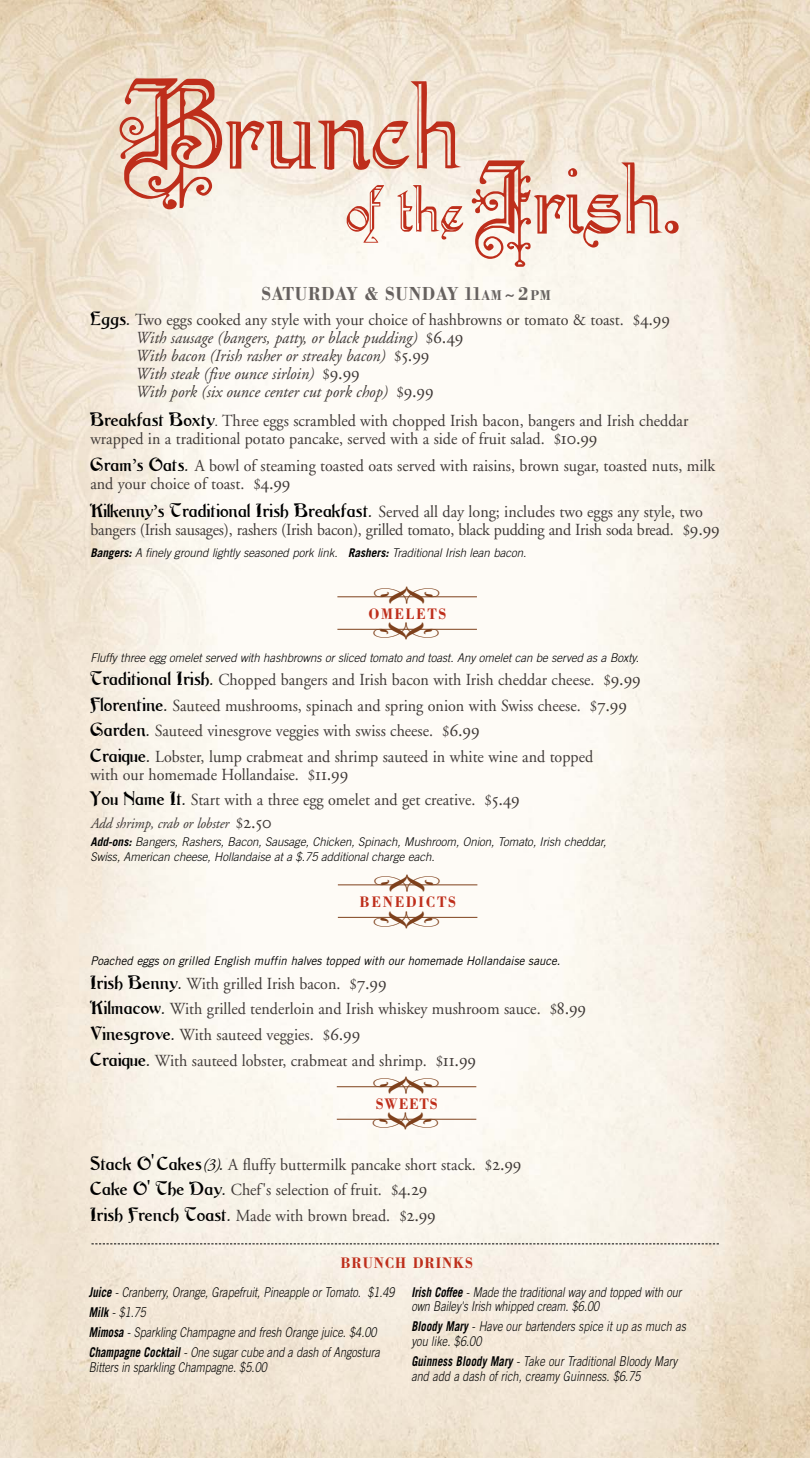
<style>
.page{position:relative;width:810px;height:1458px;background:#fff}
.page>*{position:absolute;margin:0;border:0;box-sizing:border-box;transform-origin:0 0}
.t1{font:109.2px "Kelly Ann Gothic";letter-spacing:-.025em;color:#be2e1b}
.t2{font:58.2px "Kelly Ann Gothic";color:#be2e1b}
.t3{font:700 19.5px "Bodoni";letter-spacing:.03em;color:#66615f;scale:.9 1}
.t4{font:16.8px/25.5px "Adobe Garamond";color:#3f3937;scale:.95 1}
.t5{font:italic 16.8px/18px "Adobe Garamond";color:#3f3937;scale:.95 1}
.t6{font:700 15.75px "Bodoni";letter-spacing:.06em;color:#be2e1b;scale:.9 1}
.t7{font:700 15.75px "Bodoni";letter-spacing:.12em;color:#be2e1b;scale:.9 1}
.t8{font:italic 14.85px "Adobe Garamond";letter-spacing:-.01em;color:#3f3937;scale:.95 1}
.t9{font:italic 300 13.5px/14.5px "Trade Gothic";color:#000;scale:.8 1}
.t10{font:italic 300 12px/15px "Trade Gothic";color:#000;scale:.95 1}
.t11{font:italic 12px "Trade Gothic";color:#000;scale:.95 1}
.s1{font-size:118.2px}
.s2{font-size:96.3px}
.s3{font-size:88.95px}
.s4{font-size:14.7px}
.s5{font-family:"Argos A Nouveau";font-style:normal;font-size:21.75px;color:#000}
.s6{font-style:normal}
.s7{font-style:normal;font-size:15px}
.s8{font-family:"Adobe Garamond Exp";font-style:normal;font-size:18.75px}
.s9{font-family:"Argos A Nouveau";font-size:21.75px;color:#000}
.s10{font-family:"Argos A Nouveau";color:#000}
.s11{font-size:15px}
.s12{font-family:"Adobe Garamond Exp";font-size:18.75px}
.s13{font-size:21.75px;color:#000}
.s14{font-weight:700}
.s15{font-style:italic;color:#000}
</style>
<div class="page">
<img style="left:0;top:0;width:810px;height:1458px">
<hr style="left:337px;top:596px;width:140px;height:1px;background:#7e401b">
<hr style="left:337px;top:629px;width:140px;height:1px;background:#7e401b">
<hr style="left:337px;top:1086px;width:139px;height:1px;background:#7e401b">
<hr style="left:337px;top:1119px;width:139px;height:1px;background:#7e401b">
<hr style="left:338px;top:884px;width:139px;height:1px;background:#7e401b">
<hr style="left:338px;top:917px;width:139px;height:1px;background:#7e401b">
<svg style="left:92px;top:1243px;width:627px;height:1px"></svg>
<svg style="left:373px;top:623px;width:66px;height:17px"></svg>
<svg style="left:374px;top:587px;width:65px;height:17px"></svg>
<svg style="left:373px;top:1113px;width:65px;height:17px"></svg>
<svg style="left:373px;top:1077px;width:66px;height:17px"></svg>
<svg style="left:374px;top:911px;width:65px;height:17px"></svg>
<svg style="left:375px;top:875px;width:65px;height:17px"></svg>
<h1 class="t1" style="left:120px;top:73px;width:349px"><span class="s1">B</span>runch</h1>
<h2 class="t2" style="left:347px;top:181px;width:335px">of the<span class="s2">I</span><span class="s3">rish.</span></h2>
<p class="t3" style="left:261px;top:286px;width:323px">SATURDAY &amp; SUNDAY 11<span class="s4">AM</span> ~ 2<span class="s4">PM</span></p>
<p class="t5" style="left:135px;top:312px;width:564px;text-indent:-45px"><span class="s5">Eggs.</span> <span class="s6">Two eggs cooked any style with your choice of hashbrowns or tomato &amp; toast.</span> <span class="s7">$</span><span class="s8">4.99<br></span>With sausage (bangers, patty, or black pudding) <span class="s7">$</span><span class="s8">6.49<br></span>With bacon (Irish rasher or streaky bacon) <span class="s7">$</span><span class="s8">5.99<br></span>With steak (five ounce sirloin) <span class="s7">$</span><span class="s8">9.99<br></span>With pork (six ounce center cut pork chop) <span class="s7">$</span><span class="s8">9.99</span></p>
<p class="t4" style="left:90px;top:413px;width:631px;line-height:18px"><span class="s9">Breakfast Boxty</span><span class="s10">.</span> Three eggs scrambled with chopped Irish bacon, bangers and Irish cheddar wrapped in a traditional potato pancake, served with a side of fruit salad. <span class="s11">$</span><span class="s12">10.99</span></p>
<p class="t4" style="left:90px;top:459px;width:659px;line-height:18px"><span class="s9">Gram</span><span class="s13">’</span><span class="s9">s Oats.</span> A bowl of steaming toasted oats served with raisins, brown sugar, toasted nuts, milk and your choice of toast. <span class="s11">$</span><span class="s12">4.99</span></p>
<p class="t4" style="left:90px;top:504px;width:664px;line-height:18px"><span class="s9">Kilkenny</span><span class="s13">’</span><span class="s9">s Traditional Irish Breakfast.</span> Served all day long; includes two eggs any style, two bangers (Irish sausages), rashers (Irish bacon), grilled tomato, black pudding and Irish soda bread. <span class="s11">$</span><span class="s12">9.99</span></p>
<p class="t10" style="left:90px;top:547px;width:463px"><span class="s14">Bangers:</span> A finely ground lightly seasoned pork link. <span class="s14">Rashers:</span> Traditional Irish lean bacon.</p>
<p class="t7" style="left:368px;top:609px;width:88px">OMELETS</p>
<p class="t10" style="left:90px;top:651px;width:581px">Fluffy three egg omelet served with hashbrowns or sliced tomato and toast. Any omelet can be served as a Boxty.</p>
<p class="t4" style="left:90px;top:669px;width:581px"><span class="s9">Traditional Irish.</span> Chopped bangers and Irish bacon with Irish cheddar cheese. <span class="s11">$</span><span class="s12">9.99<br></span><span class="s9">Florentine.</span> Sauteed mushrooms, spinach and spring onion with Swiss cheese. <span class="s11">$</span><span class="s12">7.99<br></span><span class="s9">Garden.</span> Sauteed vinesgrove veggies with swiss cheese. <span class="s11">$</span><span class="s12">6.99<br></span><span class="s9">Craique.</span> Lobster, lump crabmeat and shrimp sauteed in white wine and topped</p>
<p class="t4" style="left:90px;top:763px;width:454px">with our homemade Hollandaise. <span class="s11">$</span><span class="s12">11.99<br></span><span class="s9">You Name It.</span> Start with a three egg omelet and get creative. <span class="s11">$</span><span class="s12">5.49</span></p>
<p class="t8" style="left:90px;top:818px;width:192px">Add shrimp, crab or lobster <span class="s7">$</span><span class="s8">2.50</span></p>
<p class="t10" style="left:90px;top:835px;width:547px"><span class="s14">Add-ons:</span> Bangers, Rashers, Bacon, Sausage, Chicken, Spinach, Mushroom, Onion, Tomato, Irish cheddar,<br>Swiss, American cheese, Hollandaise at a $.75 additional charge each.</p>
<p class="t7" style="left:360px;top:897px;width:109px">BENEDICTS</p>
<p class="t11" style="left:90px;top:957px;width:499px">Poached eggs on grilled English muffin halves topped with our homemade Hollandaise sauce.</p>
<p class="t4" style="left:90px;top:972px;width:523px"><span class="s9">Irish Benny.</span> With grilled Irish bacon. <span class="s11">$</span><span class="s12">7.99<br></span><span class="s9">Kilmacow.</span> With grilled tenderloin and Irish whiskey mushroom sauce. <span class="s11">$</span><span class="s12">8.99<br></span><span class="s9">Vinesgrove.</span> With sauteed veggies. <span class="s11">$</span><span class="s12">6.99<br></span><span class="s9">Craique.</span> With sauteed lobster, crabmeat and shrimp. <span class="s11">$</span><span class="s12">11.99</span></p>
<p class="t6" style="left:376px;top:1099px;width:70px">SWEETS</p>
<p class="t4" style="left:90px;top:1153px;width:455px"><span class="s9">Stack O</span><sup>'</sup> <span class="s9">Cakes</span><span class="s15">(3)</span><span class="s9">.</span> A fluffy buttermilk pancake short stack. <span class="s11">$</span><span class="s12">2.99<br></span><span class="s9">Cake O</span><sup>'</sup> <span class="s9">The Day.</span> Chef's selection of fruit. <span class="s11">$</span><span class="s12">4.29<br></span><span class="s9">Irish French Toast.</span> Made with brown bread. <span class="s11">$</span><span class="s12">2.99</span></p>
<p class="t6" style="left:341px;top:1257px;width:149px">BRUNCH DRINKS</p>
<p class="t9" style="left:89px;top:1283px;width:386px;line-height:20px"><span class="s14">Juice</span> - Cranberry, Orange, Grapefruit, Pineapple or Tomato. $1.49<br><span class="s14">Milk</span> - $1.75<br><span class="s14">Mimosa</span> - Sparkling Champagne and fresh Orange j uice. $4.00<br><span class="s14">Champagne Cocktail</span> - One sugar cube and a dash of Angostura</p>
<p class="t9" style="left:89px;top:1361px;width:227px">Bitters in sparkling Champagne. $5.00</p>
<p class="t9" style="left:411px;top:1286px;width:342px"><span class="s14">Irish Coffee</span> - Made the traditional way and topped with our own Bailey 's Irish whipped cream. $6.00</p>
<p class="t9" style="left:411px;top:1321px;width:347px"><span class="s14">Bloody Mary</span> - Have our bartenders spice it up as much as you like. $6.00</p>
<p class="t9" style="left:411px;top:1355px;width:334px"><span class="s14">Guinness Bloody Mary</span> - Take our Traditional Bloody Mary and add a dash of rich, creamy Guinness. $6.75</p>
</div>
